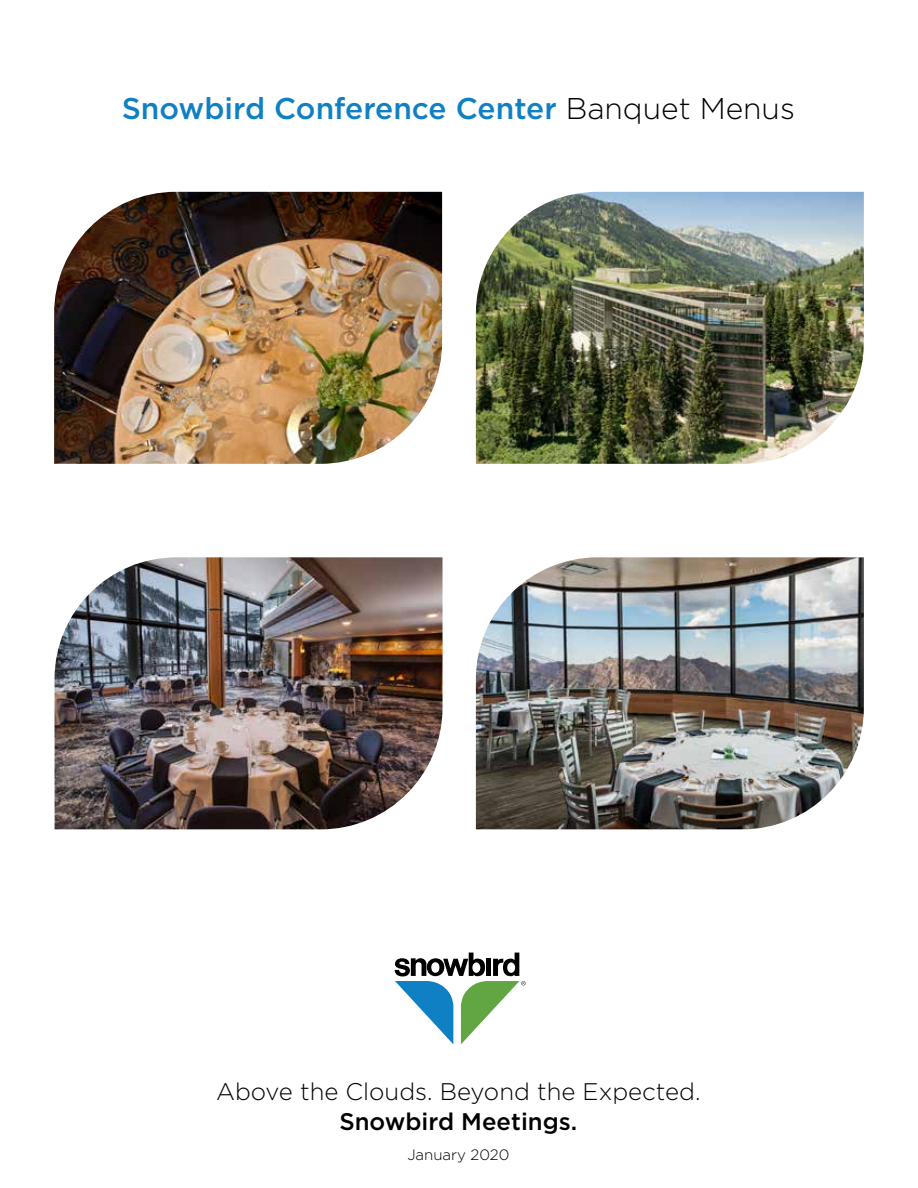
<style>
.page{position:relative;width:918px;height:1188px;background:#fff}
.page>*{position:absolute;margin:0;border:0;box-sizing:border-box;transform-origin:0 0}
.t1{font:500 30px "Gotham";color:#1080c4}
.t2{font:300 24px "Gotham";color:#000}
.t3{font:500 24px "Gotham";color:#000}
.t4{font:300 15px "Gotham";color:#000}
.s1{font-weight:300;color:#000}
</style>
<div class="page">
<img style="left:476px;top:557px;width:388px;height:272px">
<img style="left:55px;top:557px;width:388px;height:272px">
<img style="left:54px;top:192px;width:388px;height:272px">
<img style="left:476px;top:192px;width:388px;height:272px">
<svg style="left:395px;top:953px;width:131px;height:91px"></svg>
<div style="left:507px;top:962px;width:8px;height:11px;background:#fff;border-radius:50%"></div>
<div style="left:472px;top:962px;width:8px;height:11px;background:#fff;border-radius:50%"></div>
<div style="left:431px;top:962px;width:8px;height:11px;background:#fff;border-radius:50%"></div>
<p class="t1" style="left:122px;top:88px;width:675px">Snowbird Conference Center <span class="s1">Banquet Menus</span></p>
<p class="t2" style="left:216px;top:1076px;width:486px">Above the Clouds. Beyond the Expected.</p>
<p class="t3" style="left:339px;top:1106px;width:239px">Snowbird Meetings.</p>
<p class="t4" style="left:407px;top:1145px;width:104px">January 2020</p>
</div>
